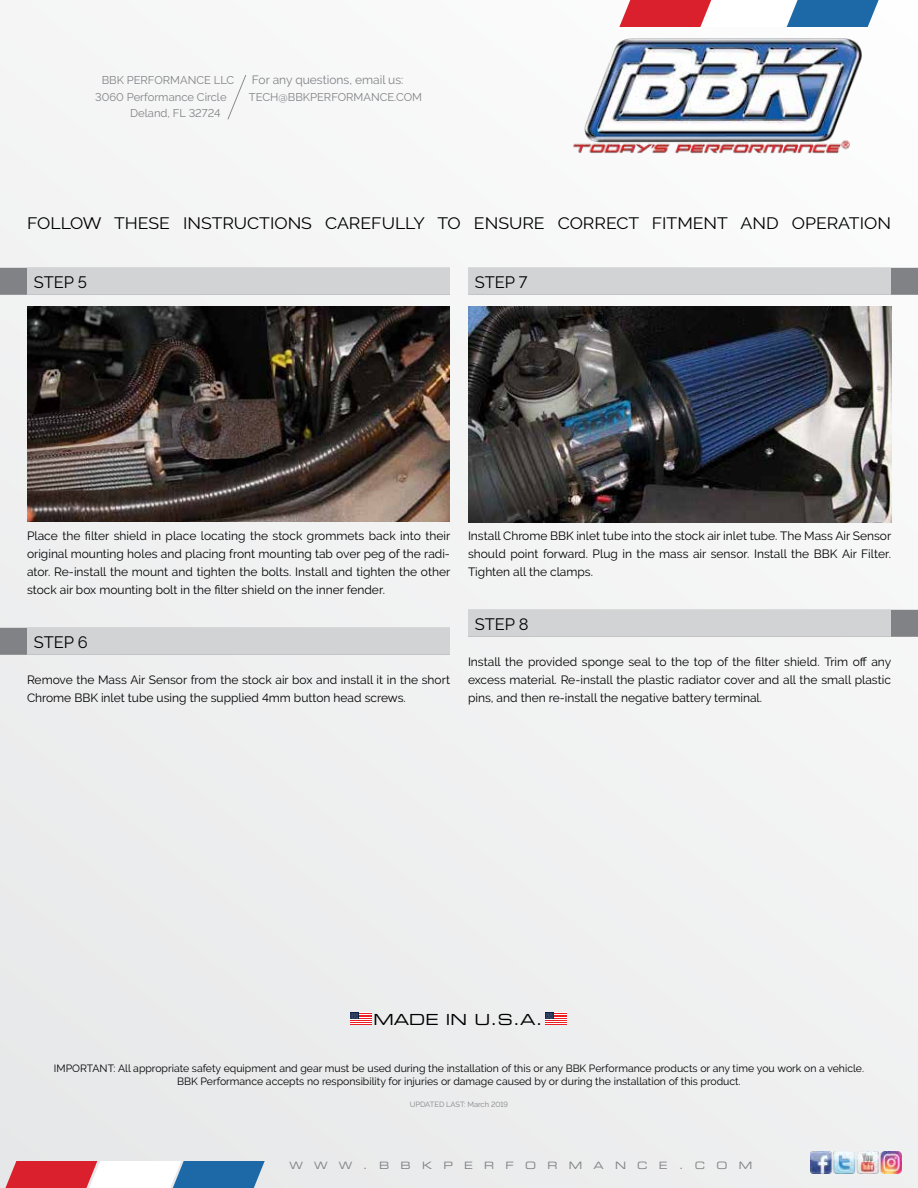
<style>
.page{position:relative;width:918px;height:1188px;background:#f0f1f2}
.page>*{position:absolute;margin:0;border:0;box-sizing:border-box;transform-origin:0 0}
.t1{font:16.5px "Raleway";color:#000;scale:1.07 1}
.t2{font:16.5px "Raleway";color:#000}
.t3{font:15.3px "Eurostile Extended Two";color:#000}
.t4{font:12px/18px "Raleway";color:#000;text-align:justify}
.t5{font:12px "Raleway";color:#808285}
.t6{font:11.25px "Raleway";color:#808285}
.t7{font:10.5px/12.6px "Raleway";color:#000;text-align:center}
.t8{font:10.2px "Eurostile Extended Two";letter-spacing:1.11em;color:#808285}
.t9{font:7.5px "Raleway";color:#808285}
</style>
<div class="page">
<svg style="left:619px;top:0;width:265px;height:27px"></svg>
<svg style="left:5px;top:1161px;width:260px;height:27px"></svg>
<img style="left:573px;top:37px;width:290px;height:119px">
<svg style="left:227px;top:75px;width:19px;height:45px"></svg>
<svg style="left:545px;top:1013px;width:22px;height:12px"></svg>
<svg style="left:350px;top:1013px;width:21px;height:12px"></svg>
<img style="left:810px;top:1152px;width:92px;height:21px">
<div style="left:468px;top:268px;width:450px;height:27px;background:#808285"></div>
<div style="left:468px;top:268px;width:423px;height:27px;background:#d1d3d4"></div>
<div style="left:468px;top:610px;width:450px;height:27px;background:#808285"></div>
<div style="left:468px;top:610px;width:423px;height:27px;background:#d1d3d4"></div>
<img style="left:468px;top:306px;width:423px;height:216px">
<div style="left:0;top:268px;width:450px;height:27px;background:#808285"></div>
<div style="left:27px;top:268px;width:423px;height:27px;background:#d1d3d4"></div>
<div style="left:0;top:628px;width:450px;height:27px;background:#808285"></div>
<div style="left:27px;top:628px;width:423px;height:27px;background:#d1d3d4"></div>
<img style="left:27px;top:306px;width:423px;height:216px">
<p class="t6" style="left:102px;top:74px;width:134px">BBK PERFORMANCE LLC</p>
<p class="t6" style="left:95px;top:90px;width:133px">3060 Performance Circle</p>
<p class="t6" style="left:130px;top:107px;width:92px">Deland, FL 32724</p>
<p class="t5" style="left:252px;top:73px;width:153px">For any questions, email us:</p>
<p class="t6" style="left:249px;top:90px;width:175px">TECH@BBKPERFORMANCE.COM</p>
<h1 class="t1" style="left:27px;top:214px;width:809px">FOLLOW THESE INSTRUCTIONS CAREFULLY TO ENSURE CORRECT FITMENT AND OPERATION</h1>
<h1 class="t2" style="left:34px;top:273px;width:55px">STEP 5</h1>
<h1 class="t2" style="left:475px;top:273px;width:54px">STEP 7</h1>
<p class="t4" style="left:27px;top:527px;width:425px">Place the filter shield in place locating the stock grommets back into their original mounting holes and placing front mounting tab over peg of the radi&shy;ator. Re-install the mount and tighten the bolts. Install and tighten the other stock air box mounting bolt in the filter shield on the inner fender.</p>
<h1 class="t2" style="left:34px;top:633px;width:56px">STEP 6</h1>
<p class="t4" style="left:27px;top:671px;width:425px">Remove the Mass Air Sensor from the stock air box and install it in the short<br>Chrome BBK inlet tube using the supplied 4mm button head screws.</p>
<p class="t4" style="left:468px;top:527px;width:425px">Install Chrome BBK inlet tube into the stock air inlet tube. The Mass Air Sensor should point forward. Plug in the mass air sensor. Install the BBK Air Filter.<br>Tighten all the clamps.</p>
<h1 class="t2" style="left:475px;top:615px;width:55px">STEP 8</h1>
<p class="t4" style="left:468px;top:653px;width:425px">Install the provided sponge seal to the top of the filter shield. Trim off any excess material. Re-install the plastic radiator cover and all the small plastic pins, and then re-install the negative battery terminal.</p>
<p class="t3" style="left:373px;top:1009px;width:171px">MADE IN U.S.A.</p>
<p class="t7" style="left:54px;top:1062px;width:812px">IMPORTANT: All appropriate safety equipment and gear must be used during the installation of this or any BBK Performance products or any time you work on a vehicle.<br>BBK Performance accepts no responsibility for injuries or damage caused by or during the installation of this product.</p>
<p class="t9" style="left:410px;top:1100px;width:100px">UPDATED LAST: March 2019</p>
<p class="t8" style="left:289px;top:1158px;width:464px">WWW.BBKPERFORMANCE.COM</p>
</div>
